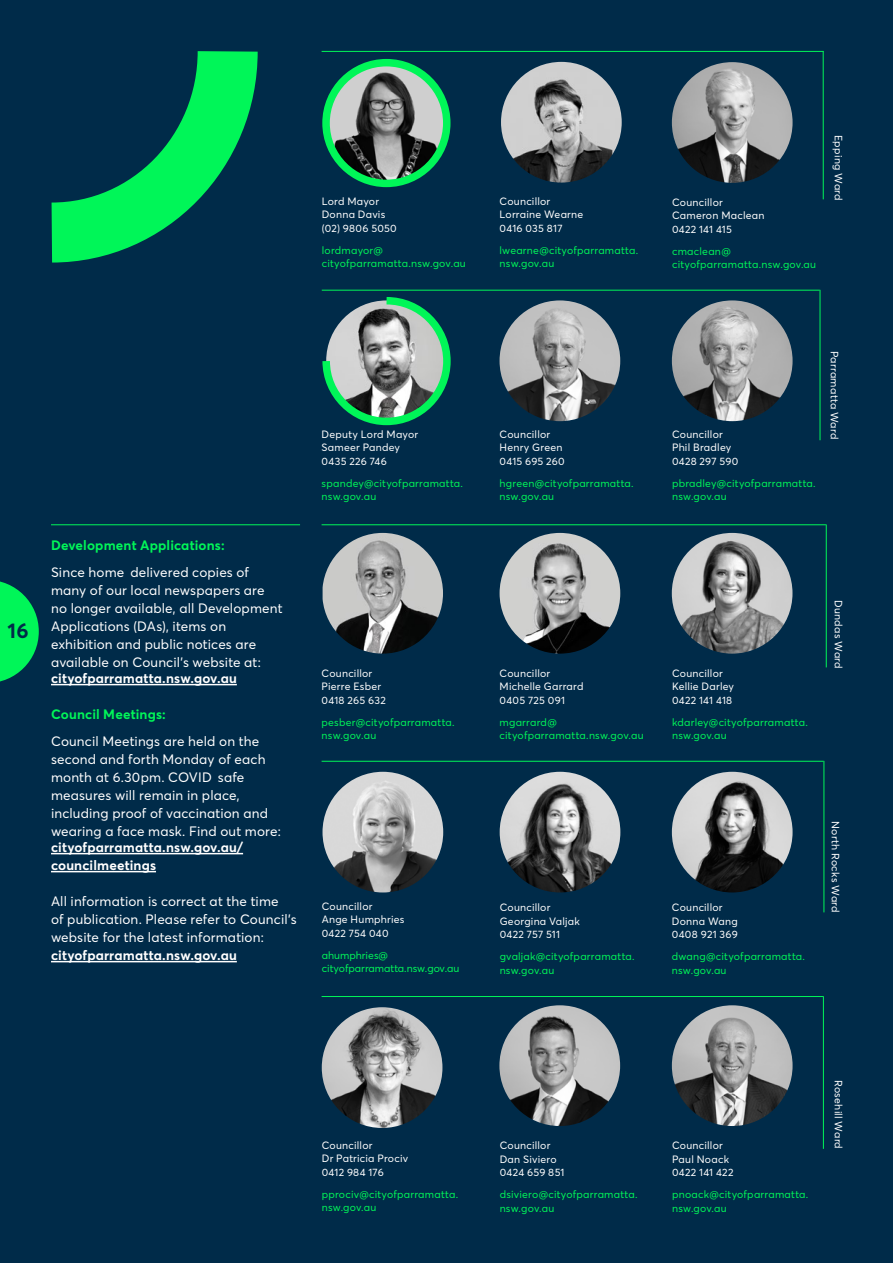
<style>
.page{position:relative;width:893px;height:1263px;background:#002b49}
.page>*{position:absolute;margin:0;border:0;box-sizing:border-box;transform-origin:0 0}
.t1{font:700 21px "Parramatta";color:#002b49}
.t2{font:13.5px/18px "Parramatta";letter-spacing:.01em;color:#fff}
.t3{font:700 13.5px/18px "Parramatta";letter-spacing:.015em;color:#fff}
.t4{font:700 13.5px "Parramatta";letter-spacing:.01em;color:#00f658}
.t5{font:10.5px/13.5px "Parramatta";letter-spacing:.025em;color:#fff}
.t6{font:10.5px/13.5px "Parramatta";letter-spacing:.02em;color:#00f658}
.t7{font:10.5px/13.5px "Parramatta";color:#00f658}
.s1{font-weight:700}
</style>
<div class="page">
<hr style="left:823px;top:996px;width:1px;height:153px;background:#00f658">
<hr style="left:322px;top:996px;width:501px;height:1px;background:#00f658">
<hr style="left:823px;top:51px;width:1px;height:148px;background:#00f658">
<hr style="left:322px;top:51px;width:501px;height:1px;background:#00f658">
<hr style="left:820px;top:290px;width:1px;height:150px;background:#00f658">
<hr style="left:322px;top:290px;width:498px;height:1px;background:#00f658">
<hr style="left:823px;top:761px;width:1px;height:151px;background:#00f658">
<hr style="left:322px;top:761px;width:501px;height:1px;background:#00f658">
<hr style="left:51px;top:524px;width:249px;height:1px;background:#00f658">
<hr style="left:51px;top:961px;width:186px;height:1px;background:#fff">
<hr style="left:51px;top:871px;width:105px;height:1px;background:#fff">
<hr style="left:51px;top:853px;width:192px;height:1px;background:#fff">
<hr style="left:51px;top:684px;width:186px;height:1px;background:#fff">
<hr style="left:826px;top:524px;width:1px;height:143px;background:#00f658">
<hr style="left:322px;top:524px;width:504px;height:1px;background:#00f658">
<img style="left:501px;top:62px;width:121px;height:121px">
<img style="left:672px;top:62px;width:121px;height:121px;border-radius:60px">
<img style="left:331px;top:63px;width:115px;height:120px">
<div style="left:322px;top:59px;width:128px;height:128px;border:8px solid #00f658;border-radius:50%"></div>
<svg style="left:51px;top:51px;width:207px;height:212px"></svg>
<img style="left:672px;top:300px;width:121px;height:121px;border-radius:60px">
<img style="left:500px;top:300px;width:120px;height:121px;border-radius:60px">
<svg style="left:322px;top:297px;width:129px;height:129px"></svg>
<img style="left:323px;top:533px;width:120px;height:121px">
<img style="left:500px;top:533px;width:120px;height:121px;border-radius:60px">
<img style="left:672px;top:533px;width:120px;height:121px;border-radius:60px">
<svg style="left:0;top:581px;width:39px;height:101px"></svg>
<img style="left:322px;top:772px;width:121px;height:120px;border-radius:60px">
<img style="left:500px;top:772px;width:120px;height:120px;border-radius:60px">
<img style="left:672px;top:772px;width:121px;height:120px;border-radius:60px">
<img style="left:322px;top:1007px;width:120px;height:121px;border-radius:60px">
<img style="left:499px;top:1005px;width:121px;height:121px;border-radius:60px">
<img style="left:672px;top:1005px;width:121px;height:121px;border-radius:60px">
<p class="t5" style="left:322px;top:194px;width:59px">Lord Mayor</p>
<p class="t5" style="left:500px;top:194px;width:52px">Councillor</p>
<p class="t5" style="left:672px;top:195px;width:52px">Councillor</p>
<p class="t5" style="left:322px;top:207px;width:65px">Donna Davis</p>
<p class="t5" style="left:500px;top:207px;width:85px">Lorraine Wearne</p>
<p class="t5" style="left:672px;top:208px;width:94px">Cameron Maclean</p>
<p class="t5" style="left:322px;top:221px;width:77px">(02) 9806 5050</p>
<p class="t5" style="left:500px;top:221px;width:64px">0416 035 817</p>
<p class="t5" style="left:672px;top:222px;width:61px">0422 141 415</p>
<p class="t6" style="left:322px;top:243px;width:146px">lordmayor@ cityofparramatta.nsw.gov.au</p>
<p class="t6" style="left:500px;top:243px;width:140px">lwearne@cityofparramatta. nsw.gov.au</p>
<p class="t6" style="left:672px;top:244px;width:146px">cmaclean@ cityofparramatta.nsw.gov.au</p>
<h2 class="t5" style="left:846px;top:135px;width:67px;rotate:90deg">Epping Ward</h2>
<h1 class="t1" style="left:8px;top:616px;width:23px">16</h1>
<h2 class="t4" style="left:51px;top:536px;width:175px">Development Applications:</h2>
<p class="t2" style="left:51px;top:563px;width:233px">Since home delivered copies of many of our local newspapers are no longer available, all Development Applications (DAs), items on exhibition and public notices are available on Council’s website at:</p>
<p class="t3" style="left:51px;top:669px;width:187px">cityofparramatta.nsw.gov.au</p>
<h2 class="t4" style="left:51px;top:705px;width:116px">Council Meetings:</h2>
<p class="t2" style="left:51px;top:731px;width:231px">Council Meetings are held on the second and forth Monday of each month at 6.30pm. COVID safe measures will remain in place, including proof of vaccination and wearing a face mask. Find out more:</p>
<p class="t3" style="left:51px;top:838px;width:194px">cityofparramatta.nsw.gov.au/ councilmeetings</p>
<p class="t2" style="left:51px;top:892px;width:247px">All information is correct at the time<br>of publication. Please refer to Council’s website for the latest information: <span class="s1">cityofparramatta.nsw.gov.au</span></p>
<p class="t5" style="left:322px;top:427px;width:98px">Deputy Lord Mayor</p>
<p class="t5" style="left:500px;top:427px;width:52px">Councillor</p>
<p class="t5" style="left:672px;top:427px;width:52px">Councillor</p>
<p class="t5" style="left:322px;top:440px;width:80px">Sameer Pandey</p>
<p class="t5" style="left:500px;top:440px;width:65px">Henry Green</p>
<p class="t5" style="left:672px;top:440px;width:61px">Phil Bradley</p>
<p class="t5" style="left:322px;top:454px;width:67px">0435 226 746</p>
<p class="t5" style="left:500px;top:454px;width:67px">0415 695 260</p>
<p class="t5" style="left:672px;top:454px;width:68px">0428 297 590</p>
<p class="t6" style="left:322px;top:476px;width:143px">spandey@cityofparramatta. nsw.gov.au</p>
<p class="t6" style="left:500px;top:476px;width:136px">hgreen@cityofparramatta. nsw.gov.au</p>
<p class="t6" style="left:672px;top:476px;width:145px">pbradley@cityofparramatta. nsw.gov.au</p>
<h2 class="t5" style="left:842px;top:351px;width:90px;rotate:90deg">Parramatta Ward</h2>
<p class="t5" style="left:322px;top:666px;width:66px">Councillor<br>Pierre Esber<br>0418 265 632</p>
<p class="t6" style="left:322px;top:715px;width:135px">pesber@cityofparramatta. nsw.gov.au</p>
<p class="t5" style="left:322px;top:899px;width:84px">Councillor<br>Ange Humphries<br>0422 754 040</p>
<p class="t7" style="left:322px;top:948px;width:139px">ahumphries@ cityofparramatta.nsw.gov.au</p>
<p class="t5" style="left:500px;top:666px;width:85px">Councillor<br>Michelle Garrard<br>0405 725 091</p>
<p class="t6" style="left:500px;top:715px;width:146px">mgarrard@ cityofparramatta.nsw.gov.au</p>
<p class="t5" style="left:672px;top:666px;width:64px">Councillor<br>Kellie Darley<br>0422 141 418</p>
<p class="t6" style="left:672px;top:715px;width:137px">kdarley@cityofparramatta. nsw.gov.au</p>
<h2 class="t5" style="left:845px;top:600px;width:70px;rotate:90deg">Dundas Ward</h2>
<p class="t5" style="left:500px;top:900px;width:82px">Councillor<br>Georgina Valjak<br>0422 757 511</p>
<p class="t6" style="left:500px;top:949px;width:137px">gvaljak@cityofparramatta. nsw.gov.au</p>
<p class="t5" style="left:672px;top:900px;width:67px">Councillor<br>Donna Wang<br>0408 921 369</p>
<p class="t6" style="left:672px;top:949px;width:135px">dwang@cityofparramatta. nsw.gov.au</p>
<h2 class="t5" style="left:842px;top:821px;width:93px;rotate:90deg">North Rocks Ward</h2>
<p class="t5" style="left:322px;top:1138px;width:52px">Councillor</p>
<p class="t5" style="left:500px;top:1138px;width:52px">Councillor</p>
<p class="t5" style="left:672px;top:1138px;width:52px">Councillor</p>
<p class="t5" style="left:322px;top:1151px;width:88px">Dr Patricia Prociv</p>
<p class="t5" style="left:500px;top:1152px;width:58px">Dan Siviero</p>
<p class="t5" style="left:672px;top:1152px;width:59px">Paul Noack</p>
<p class="t5" style="left:322px;top:1165px;width:64px">0412 984 176</p>
<p class="t5" style="left:500px;top:1165px;width:66px">0424 659 851</p>
<p class="t5" style="left:672px;top:1165px;width:63px">0422 141 422</p>
<p class="t6" style="left:322px;top:1187px;width:138px">pprociv@cityofparramatta. nsw.gov.au</p>
<p class="t6" style="left:500px;top:1187px;width:139px">dsiviero@cityofparramatta. nsw.gov.au</p>
<p class="t6" style="left:672px;top:1187px;width:138px">pnoack@cityofparramatta. nsw.gov.au</p>
<h2 class="t5" style="left:846px;top:1080px;width:70px;rotate:90deg">Rosehill Ward</h2>
</div>
